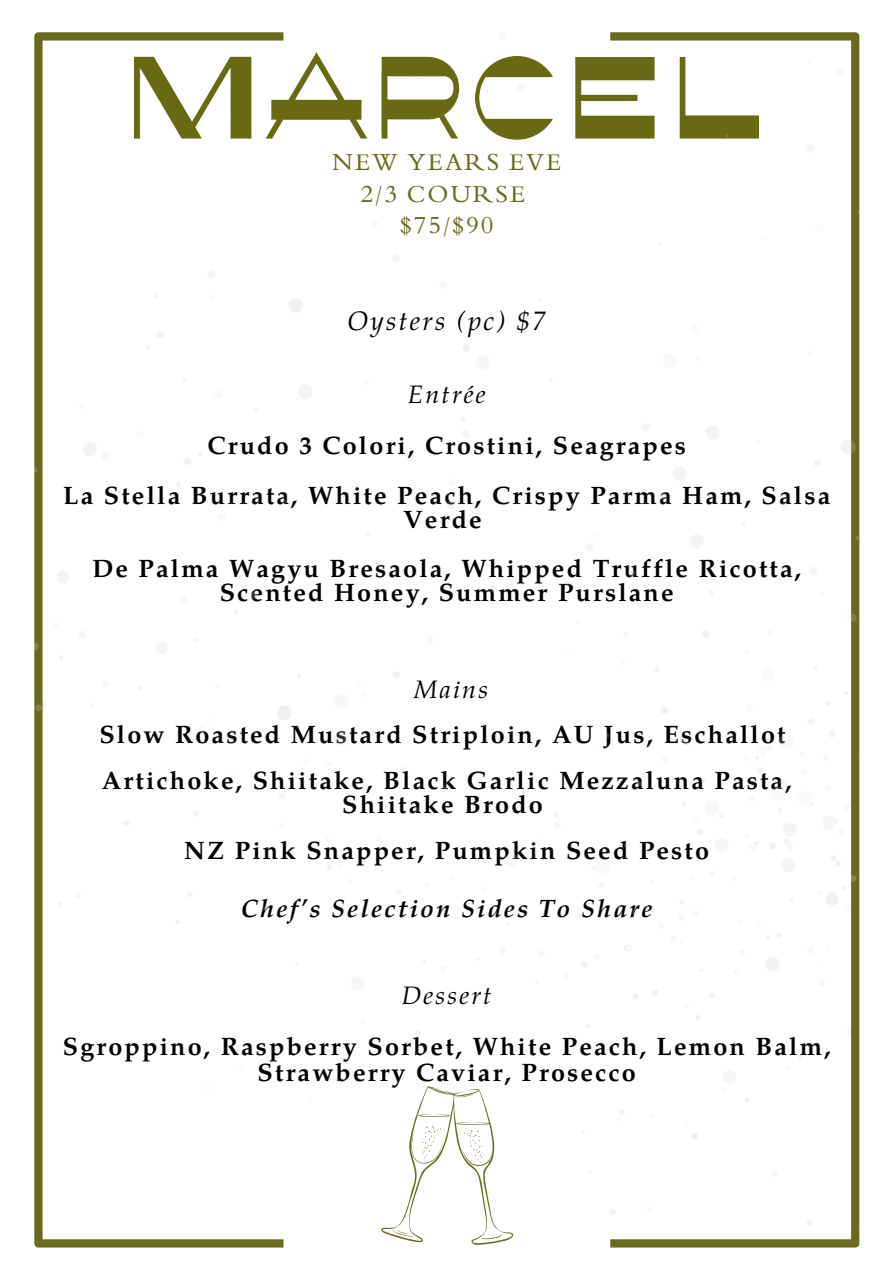
<style>
.page{position:relative;width:894px;height:1264px;background:#fff}
.page>*{position:absolute;margin:0;border:0;box-sizing:border-box;transform-origin:0 0}
.t1{font:italic 26.7px "Te X Gyre Pagella";letter-spacing:.085em;color:#000}
.t2{font:700 25.2px/24.8px "Te X Gyre Pagella";letter-spacing:.085em;color:#000;text-align:center}
.t3{font:italic 700 25.2px "Te X Gyre Pagella";letter-spacing:.085em;color:#000}
.t4{font:italic 25.2px "Te X Gyre Pagella";letter-spacing:.085em;color:#000}
.t5{font:23.7px "XB Niloofar";letter-spacing:.085em;color:#6a6a1e}
</style>
<div class="page">
<svg style="left:381px;top:1227px;width:133px;height:18px"></svg>
<img style="left:34px;top:32px;width:825px;height:1195px">
<p class="t5" style="left:332px;top:146px;width:230px">NEW YEARS EVE</p>
<p class="t5" style="left:360px;top:178px;width:166px">2/3 COURSE</p>
<p class="t5" style="left:400px;top:209px;width:95px">$75/$90</p>
<p class="t1" style="left:347px;top:301px;width:200px">Oysters (pc) $7</p>
<p class="t4" style="left:407px;top:376px;width:79px">Entrée</p>
<p class="t2" style="left:207px;top:431px;width:480px">Crudo 3 Colori, Crostini, Seagrapes</p>
<h2 class="t2" style="left:63px;top:480px;width:768px">La Stella Burrata, White Peach, Crispy Parma Ham, Salsa<br>Verde</h2>
<h2 class="t2" style="left:92px;top:554px;width:710px">De Palma Wagyu Bresaola, Whipped Truffle Ricotta,<br>Scented Honey, Summer Purslane</h2>
<h1 class="t4" style="left:413px;top:670px;width:76px">Mains</h1>
<h1 class="t2" style="left:99px;top:720px;width:687px">Slow Roasted Mustard Striploin, AU Jus, Eschallot</h1>
<h1 class="t2" style="left:102px;top:767px;width:691px;line-height:23.7px">Artichoke, Shiitake, Black Garlic Mezzaluna Pasta,<br>Shiitake Brodo</h1>
<h2 class="t2" style="left:184px;top:836px;width:526px">NZ Pink Snapper, Pumpkin Seed Pesto</h2>
<h1 class="t3" style="left:241px;top:888px;width:413px">Chef’s Selection Sides To Share</h1>
<h1 class="t4" style="left:401px;top:976px;width:91px">Dessert</h1>
<h1 class="t2" style="left:63px;top:1031px;width:769px;line-height:25.8px">Sgroppino, Raspberry Sorbet, White Peach, Lemon Balm,<br>Strawberry Caviar, Prosecco</h1>
</div>
